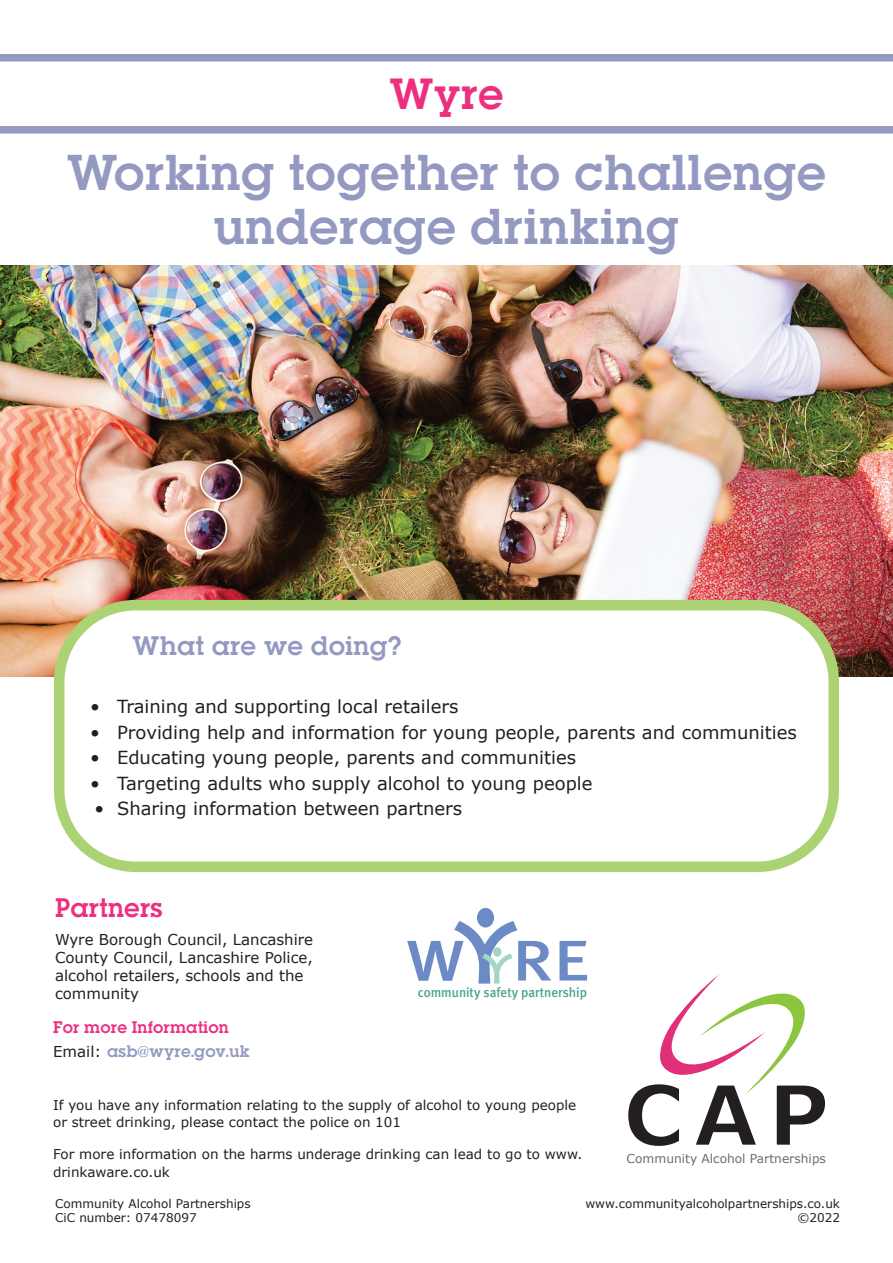
<style>
.page{position:relative;width:893px;height:1263px;background:#fff}
.page>*{position:absolute;margin:0;border:0;box-sizing:border-box;transform-origin:0 0}
.Big_Block_Text{font:45px/54px "Lubalin Demi";color:#9499c1;text-align:center}
.Name_box_-_Lubalin_G{font:39px "Lubalin Demi";color:#ed2f80}
.Outlined_Textbox{font:24px "Lubalin Demi";color:#9499c1}
.Name_box_-_Lubalin_G-2{font:24px "Lubalin Demi";color:#ed2f80}
.t1{font:18px "Verdana";color:#231f20}
.t2{font:15px/18px "Verdana";color:#231f20}
.t3{font:15px "Lubalin Demi";color:#9499c1}
.t4{font:15px "Lubalin Demi";color:#ed2f80}
.t5{font:13.5px/16.2px "Verdana";color:#231f20}
.t6{font:13.5px "Meta Plus Medium Roman";color:#4ca391}
.t7{font:12.3px "Verdana";color:#6c6d70}
.t8{font:12px "Verdana";color:#231f20}
.s1{font-family:"Verdana";color:#231f20}
</style>
<div class="page">
<img style="left:0;top:266px;width:893px;height:410px">
<svg style="left:0;top:54px;width:893px;height:80px"></svg>
<div style="left:59px;top:605px;width:775px;height:262px;background:#fff;border-radius:77px"></div>
<div style="left:54px;top:600px;width:785px;height:272px;border:10px solid #acd373;border-radius:77px"></div>
<svg style="left:628px;top:974px;width:198px;height:172px"></svg>
<svg style="left:559px;top:941px;width:28px;height:39px"></svg>
<svg style="left:407px;top:908px;width:144px;height:75px"></svg>
<p class="Name_box_-_Lubalin_G" style="left:389px;top:66px;width:116px">Wyre</p>
<p class="Big_Block_Text" style="left:66px;top:145px;width:762px">Working together to challenge underage drinking</p>
<p class="Outlined_Textbox" style="left:132px;top:628px;width:271px">What are we doing?</p>
<p class="t1" style="left:90px;top:694px;width:370px">• Training and supporting local retailers</p>
<p class="t1" style="left:90px;top:720px;width:708px">• Providing help and information for young people, parents and communities</p>
<p class="t1" style="left:90px;top:745px;width:488px">• Educating young people, parents and communities</p>
<p class="t1" style="left:90px;top:771px;width:504px">• Targeting adults who supply alcohol to young people</p>
<p class="t1" style="left:95px;top:796px;width:369px">• Sharing information between partners</p>
<p class="Name_box_-_Lubalin_G-2" style="left:55px;top:891px;width:109px">Partners</p>
<p class="t2" style="left:55px;top:931px;width:260px">Wyre Borough Council, Lancashire<br>County Council, Lancashire Police, alcohol retailers, schools and the community</p>
<p class="t4" style="left:53px;top:1016px;width:177px">For more Information</p>
<p class="t3" style="left:53px;top:1040px;width:198px"><span class="s1">Email:</span> asb@wyre.gov.uk</p>
<p class="t5" style="left:53px;top:1097px;width:525px">If you have any information relating to the supply of alcohol to young people or street drinking, please contact the police on 101</p>
<p class="t5" style="left:53px;top:1145px;width:531px;line-height:18px">For more information on the harms underage drinking can lead to go to www. drinkaware.co.uk</p>
<p class="t6" style="left:418px;top:984px;width:171px">community safety partnership</p>
<p class="t7" style="left:627px;top:1151px;width:201px">Community Alcohol Partnerships</p>
<p class="t8" style="left:55px;top:1195px;width:197px">Community Alcohol Partnerships</p>
<p class="t8" style="left:585px;top:1195px;width:256px">www.communityalcoholpartnerships.co.uk</p>
<p class="t8" style="left:55px;top:1209px;width:143px">CiC number: 07478097</p>
<p class="t8" style="left:797px;top:1209px;width:44px">©2022</p>
</div>
